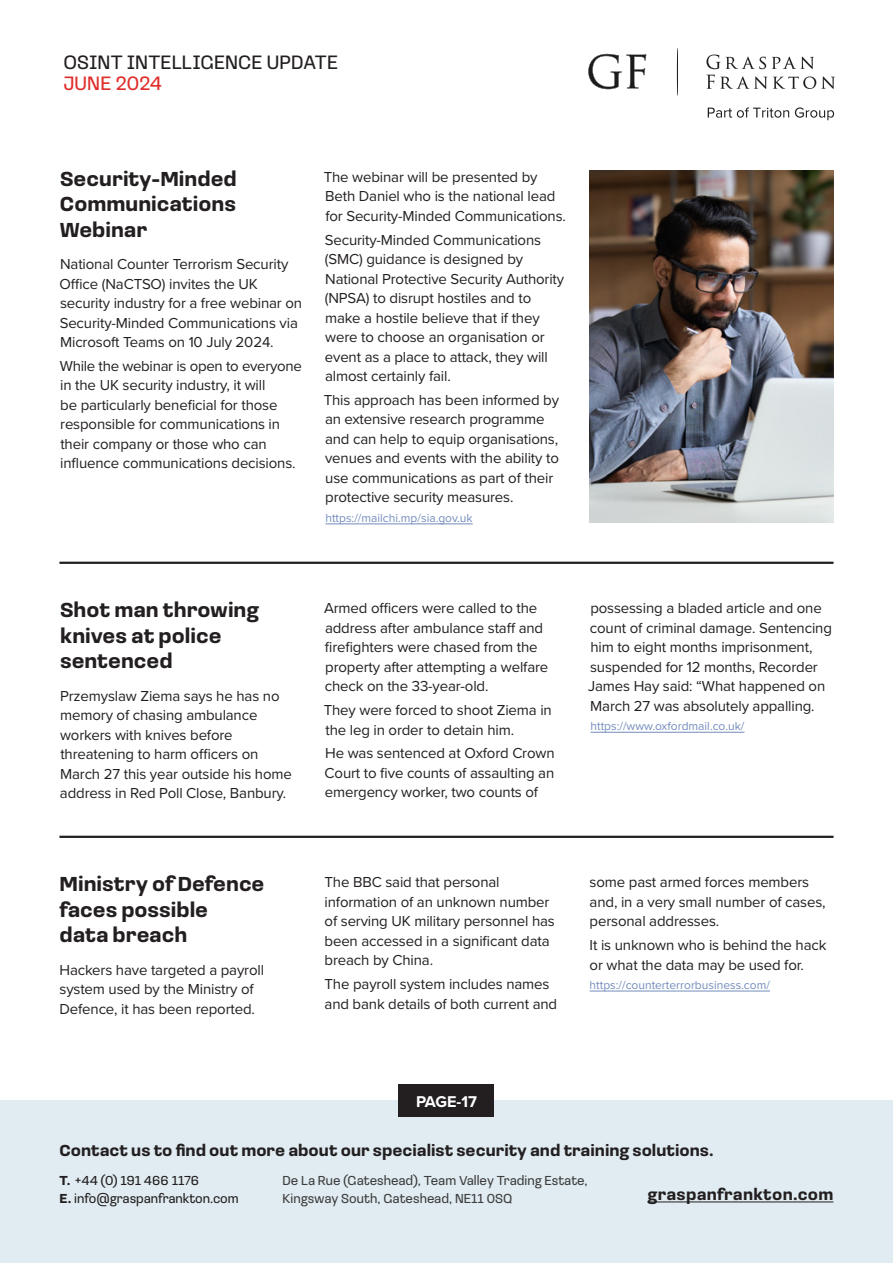
<style>
.page{position:relative;width:893px;height:1263px;background:#fff}
.page>*{position:absolute;margin:0;border:0;box-sizing:border-box;transform-origin:0 0}
.t1{font:700 21px/25.5px "Loos Normal";color:#231f20}
.t2{font:20.1px "Loos Normal";color:#231f20}
.t3{font:20.1px "Loos Normal";letter-spacing:.005em;color:#df2e2a}
.t4{font:700 16.5px "Loos Normal";color:#231f20}
.t5{font:700 16.5px "Loos Normal";letter-spacing:.02em;color:#231f20}
.t6{font:700 16.2px "Proxima Nova";letter-spacing:-.015em;color:#fff}
.t7{font:15px/19.5px "Proxima Nova";letter-spacing:-.01em;color:#231f20}
.t8{font:13.5px/18px "Loos Normal";color:#3e3e3f}
.t9{font:13.5px/18px "Loos Normal";color:#231f20}
.t10{font:12px "Proxima Nova";color:#738cbd}
.s1{font-weight:700}
</style>
<div class="page">
<div style="left:0;top:1100px;width:893px;height:163px;background:#e0ecf1"></div>
<svg style="left:708px;top:107px;width:81px;height:11px"></svg>
<svg style="left:795px;top:107px;width:39px;height:13px"></svg>
<svg style="left:706px;top:55px;width:129px;height:34px"></svg>
<svg style="left:588px;top:54px;width:58px;height:35px"></svg>
<svg style="left:677px;top:48px;width:1px;height:47px"></svg>
<hr style="left:647px;top:1201px;width:186px;height:1px;background:#231f20">
<div style="left:398px;top:1084px;width:96px;height:32px;background:#231f20"></div>
<hr style="left:591px;top:732px;width:153px;height:1px;background:#738cbd">
<hr style="left:59px;top:562px;width:774px;height:2px;background:#231f20">
<hr style="left:59px;top:836px;width:774px;height:2px;background:#231f20">
<hr style="left:325px;top:523px;width:148px;height:1px;background:#738cbd">
<img style="left:590px;top:170px;width:243px;height:352px">
<hr style="left:590px;top:991px;width:180px;height:1px;background:#738cbd">
<h2 class="t2" style="left:63px;top:48px;width:276px">OSINT INTELLIGENCE UPDATE</h2>
<h2 class="t3" style="left:63px;top:69px;width:100px">JUNE 2024</h2>
<p class="t1" style="left:60px;top:165px;width:179px;text-align:justify">Security-Minded Communications Webinar</p>
<p class="t7" style="left:60px;top:254px;width:244px">National Counter Terrorism Security Office (NaCTSO) invites the UK security industry for a free webinar on Security-Minded Communications via Microsoft Teams on 10 July 2024.</p>
<p class="t7" style="left:60px;top:355px;width:243px">While the webinar is open to everyone in the UK security industry, it will<br>be particularly beneficial for those responsible for communications in their company or those who can influence communications decisions.</p>
<p class="t7" style="left:324px;top:167px;width:244px">The webinar will be presented by<br>Beth Daniel who is the national lead for Security-Minded Communications.</p>
<p class="t7" style="left:325px;top:229px;width:241px">Security-Minded Communications (SMC) guidance is designed by National Protective Security Authority (NPSA) to disrupt hostiles and to make a hostile believe that if they were to choose an organisation or event as a place to attack, they will almost certainly fail.</p>
<p class="t7" style="left:324px;top:390px;width:237px">This approach has been informed by an extensive research programme and can help to equip organisations, venues and events with the ability to use communications as part of their protective security measures.</p>
<p class="t10" style="left:325px;top:509px;width:149px">https://mailchi.mp/sia.gov.uk</p>
<p class="t1" style="left:60px;top:596px;width:201px">Shot man throwing knives at police sentenced</p>
<p class="t7" style="left:60px;top:685px;width:233px">Przemyslaw Ziema says he has no memory of chasing ambulance workers with knives before threatening to harm officers on<br>March 27 this year outside his home address in Red Poll Close, Banbury.</p>
<p class="t1" style="left:60px;top:870px;width:206px">Ministry of Defence faces possible<br>data breach</p>
<p class="t7" style="left:60px;top:959px;width:206px">Hackers have targeted a payroll system used by the Ministry of<br>Defence, it has been reported.</p>
<p class="t7" style="left:324px;top:598px;width:226px">Armed officers were called to the address after ambulance staff and firefighters were chased from the property after attempting a welfare check on the 33-year-old.</p>
<p class="t7" style="left:324px;top:700px;width:230px">They were forced to shoot Ziema in the leg in order to detain him.</p>
<p class="t7" style="left:325px;top:743px;width:232px;text-align:justify">He was sentenced at Oxford Crown Court to five counts of assaulting an emergency worker, two counts of</p>
<p class="t7" style="left:325px;top:872px;width:232px">The BBC said that personal information of an unknown number of serving UK military personnel has been accessed in a significant data breach by China.</p>
<p class="t7" style="left:325px;top:974px;width:234px">The payroll system includes names and bank details of both current and</p>
<p class="t7" style="left:588px;top:598px;width:245px">possessing a bladed article and one count of criminal damage. Sentencing him to eight months imprisonment, suspended for 12 months, Recorder James Hay said: “What happened on March 27 was absolutely appalling.</p>
<p class="t10" style="left:591px;top:717px;width:155px">https://www.oxfordmail.co.uk/</p>
<p class="t7" style="left:590px;top:872px;width:237px">some past armed forces members and, in a very small number of cases, personal addresses.</p>
<p class="t7" style="left:590px;top:935px;width:238px">It is unknown who is behind the hack or what the data may be used for.</p>
<p class="t10" style="left:590px;top:976px;width:182px">https://counterterrorbusiness.com/</p>
<p class="t6" style="left:416px;top:1089px;width:62px">PAGE-17</p>
<p class="t4" style="left:60px;top:1139px;width:656px">Contact us to find out more about our specialist security and training solutions.</p>
<p class="t9" style="left:60px;top:1171px;width:181px"><span class="s1">T.</span> +44 (0) 191 466 1176<br><span class="s1">E.</span> info@graspanfrankton.com</p>
<p class="t8" style="left:283px;top:1171px;width:307px">De La Rue (Gateshead), Team Valley Trading Estate,<br>Kingsway South, Gateshead, NE11 0SQ</p>
<p class="t5" style="left:647px;top:1183px;width:187px">graspanfrankton.com</p>
</div>
